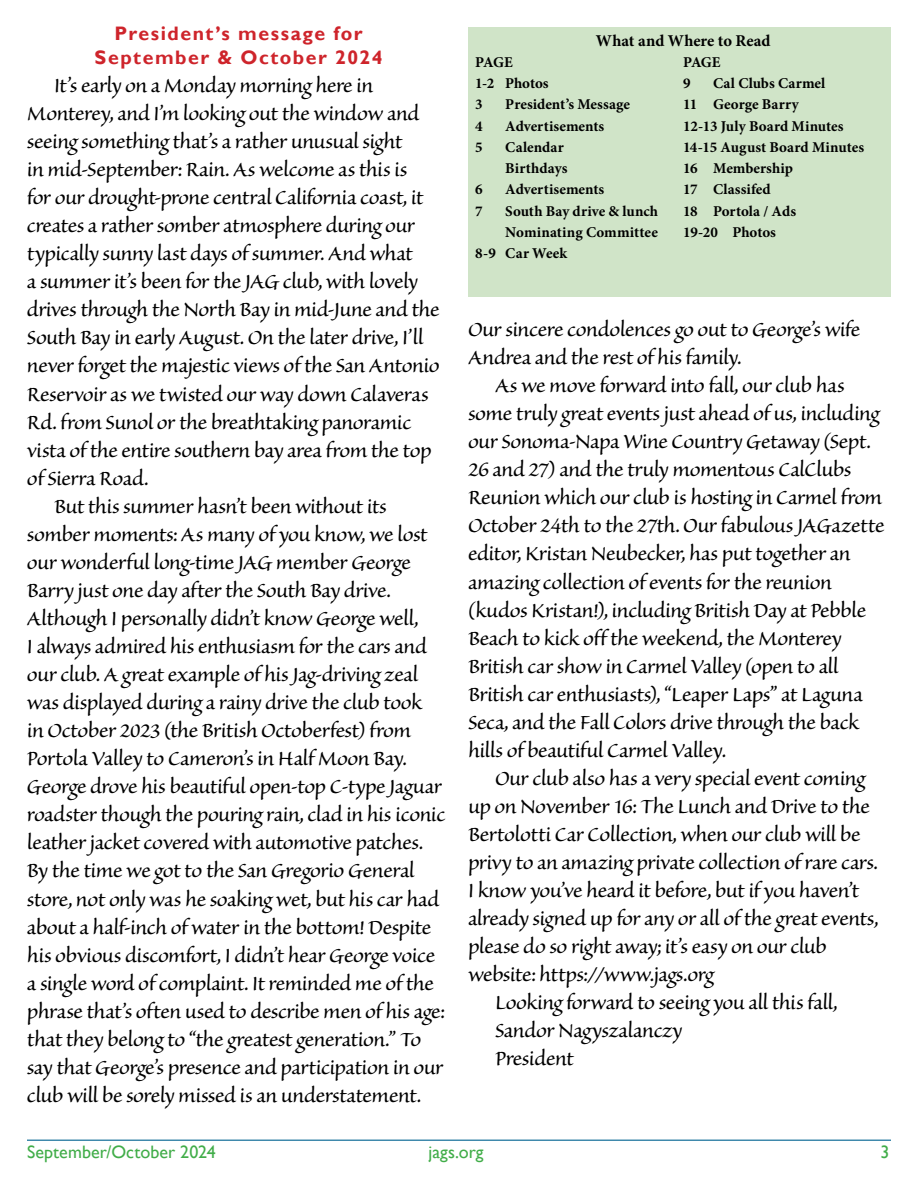
<style>
.page{position:relative;width:918px;height:1188px;background:#fff}
.page>*{position:absolute;margin:0;border:0;box-sizing:border-box;transform-origin:0 0}
.t1{font:25.05px/28px "Sanvito Pro";letter-spacing:-.02em;color:#000}
.t2{font:700 19.5px/23.4px "Gill Sans";letter-spacing:.075em;color:#ce242b;text-align:center}
.t3{font:18px "Gill Sans";letter-spacing:.005em;color:#41ad49}
.t4{font:700 16.5px "Minion Pro";letter-spacing:-.005em;color:#000}
.t5{font:700 15px/21.3px "Minion Pro";letter-spacing:.005em;color:#000}
</style>
<div class="page">
<hr style="left:27px;top:1140px;width:864px;height:1px;background:#006391">
<div style="left:469px;top:27px;width:422px;height:270px;background:#d0e4c8"></div>
<p class="t2" style="left:95px;top:23px;width:289px">President’s message for<br>September &amp; October 2024</p>
<p class="t1" style="left:54px;top:71px;width:321px">It’s early on a Monday morning here in</p>
<p class="t1" style="left:27px;top:100px;width:394px">Monterey, and I’m looking out the window and</p>
<p class="t1" style="left:27px;top:128px;width:377px">seeing something that’s a rather unusual sight</p>
<p class="t1" style="left:27px;top:156px;width:382px">in mid-September: Rain. As welcome as this is</p>
<p class="t1" style="left:27px;top:184px;width:398px">for our drought-prone central California coast, it</p>
<p class="t1" style="left:27px;top:212px;width:390px">creates a rather somber atmosphere during our</p>
<p class="t1" style="left:27px;top:240px;width:387px">typically sunny last days of summer. And what</p>
<p class="t1" style="left:27px;top:268px;width:393px">a summer it’s been for the JAG club, with lovely</p>
<p class="t1" style="left:27px;top:296px;width:414px">drives through the North Bay in mid-June and the</p>
<p class="t1" style="left:27px;top:324px;width:398px">South Bay in early August. On the later drive, I’ll</p>
<p class="t1" style="left:27px;top:352px;width:414px">never forget the majestic views of the San Antonio</p>
<p class="t1" style="left:27px;top:380px;width:403px">Reservoir as we twisted our way down Calaveras</p>
<p class="t1" style="left:27px;top:408px;width:386px">Rd. from Sunol or the breathtaking panoramic</p>
<p class="t1" style="left:27px;top:436px;width:406px">vista of the entire southern bay area from the top</p>
<p class="t1" style="left:27px;top:464px;width:123px">of Sierra Road.</p>
<p class="t1" style="left:54px;top:492px;width:334px">But this summer hasn’t been without its</p>
<p class="t1" style="left:27px;top:520px;width:402px">somber moments: As many of you know, we lost</p>
<p class="t1" style="left:27px;top:548px;width:385px">our wonderful long-time JAG member George</p>
<p class="t1" style="left:27px;top:576px;width:365px">Barry just one day after the South Bay drive.</p>
<p class="t1" style="left:27px;top:605px;width:393px">Although I personally didn’t know George well,</p>
<p class="t1" style="left:27px;top:633px;width:401px">I always admired his enthusiasm for the cars and</p>
<p class="t1" style="left:27px;top:661px;width:393px">our club. A great example of his Jag-driving zeal</p>
<p class="t1" style="left:27px;top:689px;width:397px">was displayed during a rainy drive the club took</p>
<p class="t1" style="left:27px;top:717px;width:386px">in October 2023 (the British Octoberfest) from</p>
<p class="t1" style="left:27px;top:745px;width:381px">Portola Valley to Cameron’s in Half Moon Bay.</p>
<p class="t1" style="left:27px;top:773px;width:417px">George drove his beautiful open-top C-type Jaguar</p>
<p class="t1" style="left:27px;top:801px;width:420px">roadster though the pouring rain, clad in his iconic</p>
<p class="t1" style="left:27px;top:829px;width:398px">leather jacket covered with automotive patches.</p>
<p class="t1" style="left:27px;top:857px;width:389px">By the time we got to the San Gregorio General</p>
<p class="t1" style="left:27px;top:885px;width:414px">store, not only was he soaking wet, but his car had</p>
<p class="t1" style="left:27px;top:913px;width:406px">about a half-inch of water in the bottom! Despite</p>
<p class="t1" style="left:27px;top:941px;width:410px">his obvious discomfort, I didn’t hear George voice</p>
<p class="t1" style="left:27px;top:969px;width:408px">a single word of complaint. It reminded me of the</p>
<p class="t1" style="left:27px;top:997px;width:419px">phrase that’s often used to describe men of his age:</p>
<p class="t1" style="left:27px;top:1025px;width:396px">that they belong to “the greatest generation.” To</p>
<p class="t1" style="left:27px;top:1053px;width:418px">say that George’s presence and participation in our</p>
<p class="t1" style="left:27px;top:1081px;width:395px">club will be sorely missed is an understatement.</p>
<p class="t4" style="left:596px;top:29px;width:176px">What and Where to Read</p>
<p class="t5" style="left:475px;top:51px;width:75px">PAGE<br>1-2 Photos<br>3</p>
<p class="t5" style="left:505px;top:94px;width:126px">President’s Message</p>
<p class="t5" style="left:475px;top:115px;width:9px">4</p>
<p class="t5" style="left:505px;top:115px;width:101px">Advertisements</p>
<p class="t5" style="left:475px;top:136px;width:9px">5</p>
<p class="t5" style="left:505px;top:136px;width:64px">Calendar<br>Birthdays</p>
<p class="t5" style="left:475px;top:179px;width:9px">6</p>
<p class="t5" style="left:505px;top:179px;width:101px">Advertisements</p>
<p class="t5" style="left:475px;top:200px;width:9px">7</p>
<p class="t5" style="left:505px;top:200px;width:154px">South Bay drive &amp; lunch</p>
<p class="t5" style="left:505px;top:221px;width:154px">Nominating Committee</p>
<p class="t5" style="left:475px;top:243px;width:93px">8-9 Car Week</p>
<p class="t5" style="left:683px;top:51px;width:39px">PAGE<br>9</p>
<p class="t5" style="left:683px;top:73px;width:183px;text-indent:30px">Cal Clubs Carmel<br>11 George Barry<br>12-13 July Board Minutes<br>14-15 August Board Minutes<br>16 Membership<br>17 Classifed<br>18 Portola / Ads<br>19-20 Photos</p>
<p class="t1" style="left:468px;top:316px;width:394px">Our sincere condolences go out to George’s wife<br>Andrea and the rest of his family.</p>
<p class="t1" style="left:468px;top:372px;width:418px;text-indent:27px">As we move forward into fall, our club has some truly great events just ahead of us, including our Sonoma-Napa Wine Country Getaway (Sept.<br>26 and 27) and the truly momentous CalClubs Reunion which our club is hosting in Carmel from October 24th to the 27th. Our fabulous JAGazette editor, Kristan Neubecker, has put together an amazing collection of events for the reunion (kudos Kristan!), including British Day at Pebble Beach to kick off the weekend, the Monterey British car show in Carmel Valley (open to all British car enthusiasts), “Leaper Laps” at Laguna Seca, and the Fall Colors drive through the back hills of beautiful Carmel Valley.</p>
<p class="t1" style="left:495px;top:764px;width:372px">Our club also has a very special event coming</p>
<p class="t1" style="left:468px;top:792px;width:404px">up on November 16: The Lunch and Drive to the</p>
<p class="t1" style="left:468px;top:821px;width:394px">Bertolotti Car Collection, when our club will be</p>
<p class="t1" style="left:468px;top:849px;width:411px">privy to an amazing private collection of rare cars.</p>
<p class="t1" style="left:468px;top:877px;width:393px">I know you’ve heard it before, but if you haven’t</p>
<p class="t1" style="left:468px;top:905px;width:412px">already signed up for any or all of the great events,</p>
<p class="t1" style="left:468px;top:933px;width:360px">please do so right away; it’s easy on our club</p>
<p class="t1" style="left:468px;top:961px;width:248px">website: https://www.jags.org</p>
<p class="t1" style="left:495px;top:989px;width:344px">Looking forward to seeing you all this fall,</p>
<p class="t1" style="left:495px;top:1017px;width:189px">Sandor Nagyszalanczy</p>
<p class="t1" style="left:495px;top:1045px;width:80px">President</p>
<p class="t3" style="left:27px;top:1141px;width:190px">September/October 2024</p>
<p class="t3" style="left:428px;top:1141px;width:57px">jags.org</p>
<p class="t3" style="left:881px;top:1141px;width:10px">3</p>
</div>
